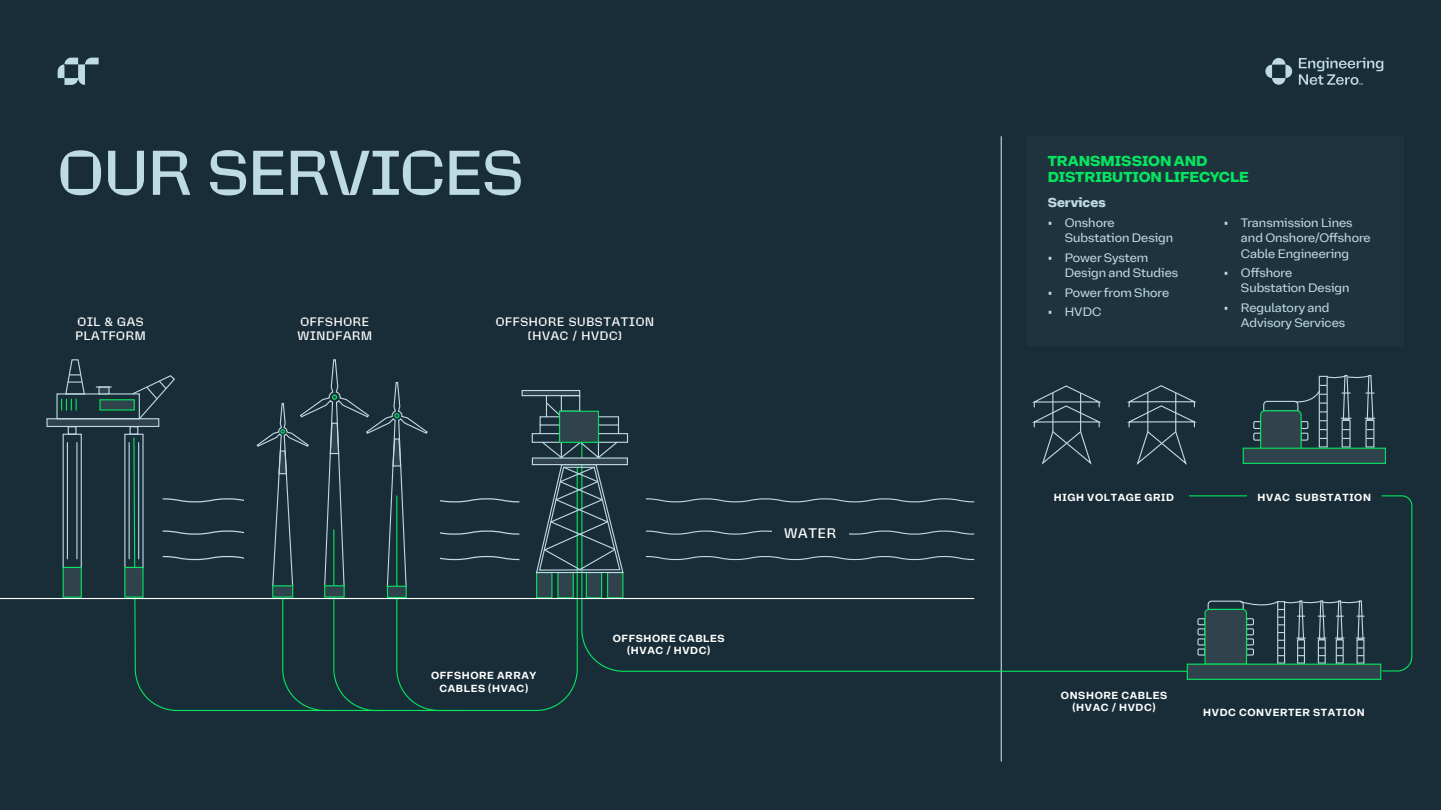
<style>
.page{position:relative;width:1441px;height:810px;background:#fff}
.page>*{position:absolute;margin:0;border:0;box-sizing:border-box;transform-origin:0 0}
.H2_-_heading_2{font:500 63px "Gamechanger";color:#bedae5}
.Diagram_headings{font:700 15px/16.5px "Bienvenue";color:#05e560}
.Diagram_headings-2{font:700 13.5px "Bienvenue";color:#bedae5}
.t1{font:500 13.5px "Gamechanger";letter-spacing:.06em;color:#fff}
.t2{font:12.75px/15.3px "Bienvenue";color:#bedae5}
.t3{font:500 12px/14.4px "Gamechanger";letter-spacing:.06em;color:#fff}
.t4{font:600 10.5px/12.6px "Bienvenue";letter-spacing:.06em;color:#fff;text-align:center}
.s1{font-family:"Gamechanger"}
</style>
<div class="page">
<div style="left:0;top:0;width:1440px;height:810px;background:#192d38"></div>
<svg style="left:1265px;top:58px;width:26px;height:27px"></svg>
<svg style="left:1298px;top:58px;width:84px;height:27px"></svg>
<svg style="left:58px;top:58px;width:41px;height:27px"></svg>
<hr style="left:1000px;top:136px;width:1px;height:626px;background:#bedae5">
<svg style="left:520px;top:574px;width:58px;height:137px"></svg>
<svg style="left:580px;top:427px;width:608px;height:245px"></svg>
<svg style="left:1032px;top:385px;width:68px;height:81px"></svg>
<svg style="left:1127px;top:385px;width:68px;height:82px"></svg>
<div style="left:47px;top:419px;width:112px;height:7px;background:#30424c"></div>
<div style="left:46px;top:418px;width:113px;height:9px;border:1px solid #bedae5"></div>
<div style="left:68px;top:426px;width:8px;height:9px;border:1px solid #bedae5"></div>
<div style="left:124px;top:434px;width:19px;height:134px;border:1px solid #bedae5"></div>
<div style="left:129px;top:426px;width:9px;height:9px;border:1px solid #bedae5"></div>
<div style="left:100px;top:400px;width:34px;height:10px;background:#30424c"></div>
<div style="left:99px;top:399px;width:36px;height:12px;border:1px solid #05e560"></div>
<div style="left:56px;top:393px;width:84px;height:26px;border:1px solid #bedae5"></div>
<div style="left:99px;top:387px;width:10px;height:7px;background:#30424c"></div>
<div style="left:98px;top:387px;width:12px;height:8px;border:1px solid #bedae5"></div>
<svg style="left:96px;top:386px;width:15px;height:2px"></svg>
<svg style="left:61px;top:359px;width:25px;height:51px"></svg>
<hr style="left:128px;top:443px;width:2px;height:116px;background:#bedae5">
<div style="left:63px;top:434px;width:19px;height:134px;border:1px solid #bedae5"></div>
<hr style="left:67px;top:443px;width:1px;height:116px;background:#bedae5">
<hr style="left:76px;top:443px;width:1px;height:116px;background:#bedae5">
<div style="left:125px;top:567px;width:18px;height:30px;background:#30424c"></div>
<div style="left:124px;top:567px;width:19px;height:31px;border:1px solid #05e560"></div>
<div style="left:63px;top:567px;width:18px;height:30px;background:#30424c"></div>
<div style="left:63px;top:567px;width:19px;height:31px;border:1px solid #05e560"></div>
<svg style="left:131px;top:359px;width:389px;height:353px"></svg>
<div style="left:387px;top:586px;width:19px;height:11px;background:#30424c"></div>
<div style="left:387px;top:586px;width:19px;height:12px;border:1px solid #05e560"></div>
<div style="left:532px;top:458px;width:95px;height:7px;background:#30424c"></div>
<div style="left:531px;top:457px;width:97px;height:8px;border:1px solid #bedae5"></div>
<svg style="left:599px;top:416px;width:20px;height:17px"></svg>
<div style="left:597px;top:433px;width:31px;height:10px;border:1px solid #bedae5"></div>
<div style="left:531px;top:433px;width:31px;height:10px;border:1px solid #bedae5"></div>
<svg style="left:535px;top:441px;width:89px;height:133px"></svg>
<div style="left:522px;top:391px;width:57px;height:5px;background:#30424c"></div>
<div style="left:521px;top:390px;width:59px;height:6px;border:1px solid #bedae5"></div>
<div style="left:560px;top:395px;width:20px;height:17px;border:1px solid #bedae5"></div>
<svg style="left:539px;top:396px;width:23px;height:39px"></svg>
<div style="left:559px;top:411px;width:39px;height:31px;background:#30424c"></div>
<div style="left:559px;top:411px;width:40px;height:32px;border:1px solid #05e560"></div>
<hr style="left:0;top:598px;width:974px;height:1px;background:#fff">
<div style="left:771px;top:521px;width:77px;height:23px;background:#192d38"></div>
<svg style="left:1196px;top:600px;width:168px;height:64px"></svg>
<div style="left:1186px;top:664px;width:194px;height:15px;background:#30424c"></div>
<div style="left:1186px;top:664px;width:194px;height:16px;border:1px solid #05e560"></div>
<svg style="left:1252px;top:375px;width:122px;height:73px"></svg>
<div style="left:1242px;top:448px;width:143px;height:15px;background:#30424c"></div>
<div style="left:1242px;top:448px;width:143px;height:16px;border:1px solid #05e560"></div>
<svg style="left:1380px;top:495px;width:32px;height:177px"></svg>
<hr style="left:1189px;top:495px;width:57px;height:1px;background:#05e560">
<div style="left:1027px;top:136px;width:376px;height:210px;background:#1f333e"></div>
<h2 class="H2_-_heading_2" style="left:58px;top:126px;width:467px">OUR SERVICES</h2>
<p class="t3" style="left:76px;top:313px;width:71px">OIL &amp; GAS<br>PLATFORM</p>
<p class="t3" style="left:297px;top:313px;width:76px">OFFSHORE<br>WINDFARM</p>
<p class="t3" style="left:495px;top:313px;width:160px;text-align:center">OFFSHORE SUBSTATION (HVAC / HVDC)</p>
<p class="t4" style="left:431px;top:669px;width:107px">OFFSHORE ARRAY<br>CABLES (HVAC)</p>
<p class="t4" style="left:612px;top:631px;width:113px">OFFSHORE CABLES (HVAC / HVDC)</p>
<p class="t1" style="left:783px;top:523px;width:54px">WATER</p>
<p class="Diagram_headings" style="left:1047px;top:152px;width:203px">TRANSMISSION AND<br>DISTRIBUTION LIFECYCLE</p>
<p class="Diagram_headings-2" style="left:1047px;top:193px;width:59px">Services</p>
<p class="t2" style="left:1064px;top:214px;width:110px;text-indent:-17px"><span class="s1">•</span> Onshore<br>Substation Design</p>
<p class="t2" style="left:1064px;top:249px;width:115px;text-indent:-17px"><span class="s1">•</span> Power System<br>Design and Studies</p>
<p class="t2" style="left:1047px;top:284px;width:123px"><span class="s1">•</span> Power from Shore</p>
<p class="t2" style="left:1047px;top:303px;width:55px"><span class="s1">•</span> HVDC</p>
<p class="t2" style="left:1240px;top:214px;width:131px;text-indent:-17px"><span class="s1">•</span> Transmission Lines and Onshore/Offshore<br>Cable Engineering</p>
<p class="t2" style="left:1240px;top:264px;width:110px;text-indent:-17px"><span class="s1">•</span> Offshore<br>Substation Design</p>
<p class="t2" style="left:1240px;top:299px;width:106px;text-indent:-17px"><span class="s1">•</span> Regulatory and<br>Advisory Services</p>
<p class="t4" style="left:1053px;top:490px;width:122px">HIGH VOLTAGE GRID</p>
<p class="t4" style="left:1257px;top:490px;width:115px">HVAC SUBSTATION</p>
<p class="t4" style="left:1060px;top:688px;width:108px">ONSHORE CABLES (HVAC / HVDC)</p>
<p class="t4" style="left:1202px;top:706px;width:163px">HVDC CONVERTER STATION</p>
</div>
